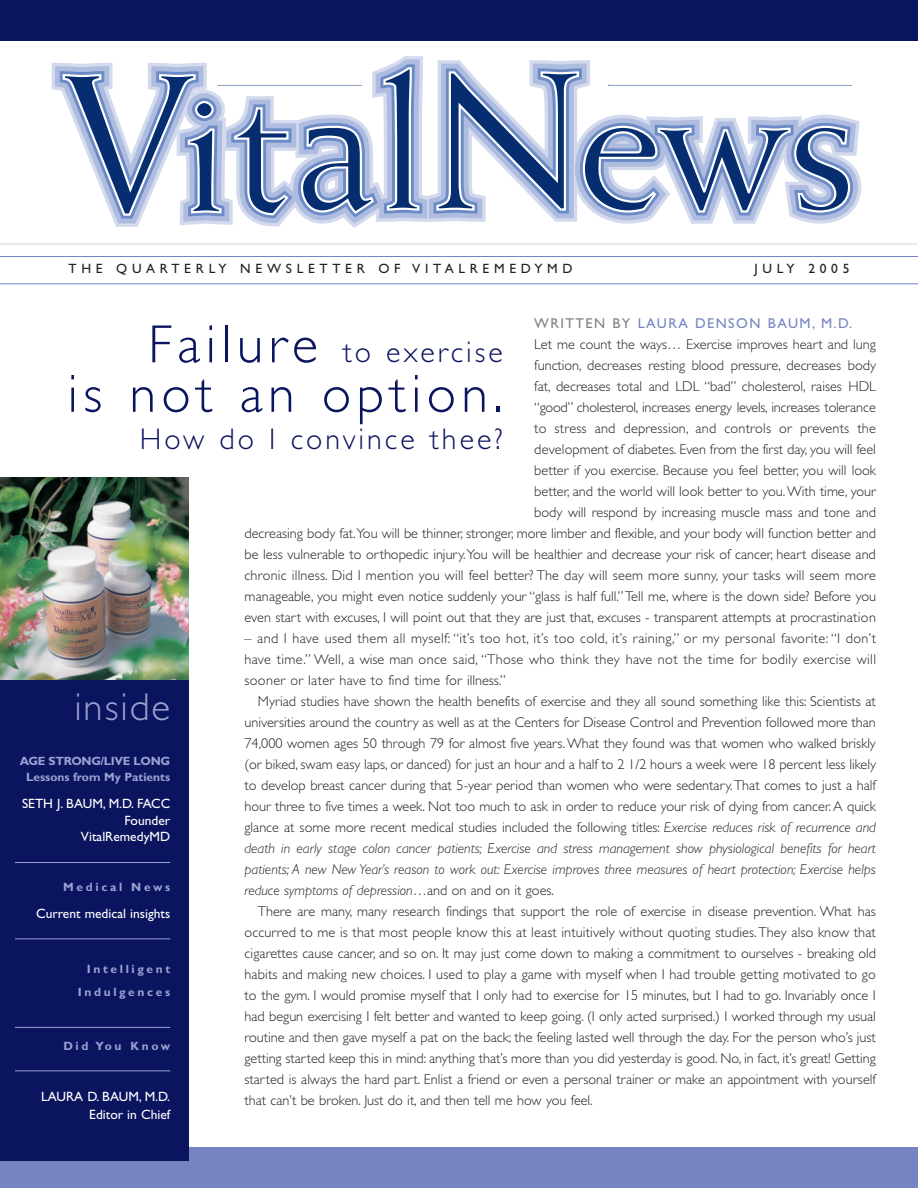
<style>
.page{position:relative;width:918px;height:1188px;background:#fff}
.page>*{position:absolute;margin:0;border:0;box-sizing:border-box;transform-origin:0 0}
.t1{font:300 54px "Gill Sans";letter-spacing:.1em;color:#0b145e}
.t2{font:300 39px "Gill Sans";letter-spacing:.05em;color:#99a3d1}
.t3{font:300 30px "Gill Sans";letter-spacing:.1em;color:#0b145e}
.t4{font:300 14.25px/21px "Gill Sans";color:#231f20;text-align:justify}
.t5{font:14.25px "Gill Sans";letter-spacing:.1em;color:#7585c1}
.t6{font:13.5px/16.5px "Gill Sans";color:#fff;text-align:right}
.t7{font:13.5px "Gill Sans";letter-spacing:.35em;color:#231f20}
.t8{font:700 12px/22.5px "Gill Sans";letter-spacing:.205em;color:#99a3d1;text-align:right}
.t9{font:700 12px/16.5px "Gill Sans";letter-spacing:-.015em;color:#99a3d1;text-align:center}
.s1{color:#808285}
.s2{font-style:italic}
.s3{font-size:54px}
</style>
<div class="page">
<div style="left:0;top:1148px;width:918px;height:40px;background:#7585c1"></div>
<svg style="left:0;top:56px;width:918px;height:189px"></svg>
<div style="left:219px;top:84px;width:143px;height:1px;border:1px solid #fff"></div>
<div style="left:609px;top:84px;width:243px;height:1px;border:1px solid #fff"></div>
<div style="left:0;top:675px;width:189px;height:486px;background:#0b145e"></div>
<hr style="left:15px;top:862px;width:155px;height:1px;background:#99a3d1">
<hr style="left:15px;top:939px;width:155px;height:1px;background:#99a3d1">
<hr style="left:15px;top:1027px;width:155px;height:1px;background:#99a3d1">
<hr style="left:15px;top:1071px;width:155px;height:1px;background:#99a3d1">
<img style="left:0;top:477px;width:189px;height:203px">
<hr style="left:0;top:284px;width:918px;height:1px;background:#7585c1">
<hr style="left:0;top:256px;width:918px;height:1px;background:#7585c1">
<div style="left:0;top:0;width:918px;height:40px;background:#0b145e"></div>
<p class="t7" style="left:69px;top:264px;width:506px">THE QUARTERLY NEWSLETTER OF VITALREMEDYMD</p>
<p class="t7" style="left:754px;top:264px;width:97px">JULY 2005</p>
<p class="t5" style="left:534px;top:319px;width:320px"><span class="s1">WRITTEN BY</span> LAURA DENSON BAUM, M.D.</p>
<p class="t4" style="left:534px;top:336px;width:343px">Let me count the ways… Exercise improves heart and lung</p>
<p class="t4" style="left:534px;top:357px;width:343px">function, decreases resting blood pressure, decreases body</p>
<p class="t4" style="left:534px;top:378px;width:343px">fat, decreases total and LDL “bad” cholesterol, raises HDL</p>
<p class="t4" style="left:534px;top:399px;width:343px">“good” cholesterol, increases energy levels, increases tolerance</p>
<p class="t4" style="left:534px;top:420px;width:343px">to stress and depression, and controls or prevents the</p>
<p class="t4" style="left:534px;top:441px;width:343px">development of diabetes. Even from the first day, you will feel</p>
<p class="t4" style="left:534px;top:462px;width:343px">better if you exercise. Because you feel better, you will look</p>
<p class="t4" style="left:534px;top:483px;width:343px">better, and the world will look better to you.With time, your</p>
<p class="t4" style="left:534px;top:504px;width:343px">body will respond by increasing muscle mass and tone and</p>
<p class="t4" style="left:244px;top:525px;width:633px">decreasing body fat.You will be thinner, stronger, more limber and flexible, and your body will function better and</p>
<p class="t4" style="left:244px;top:546px;width:633px">be less vulnerable to orthopedic injury.You will be healthier and decrease your risk of cancer, heart disease and</p>
<p class="t4" style="left:244px;top:567px;width:633px">chronic illness. Did I mention you will feel better? The day will seem more sunny, your tasks will seem more</p>
<p class="t4" style="left:244px;top:588px;width:633px">manageable, you might even notice suddenly your “glass is half full.”Tell me, where is the down side? Before you</p>
<p class="t4" style="left:244px;top:609px;width:633px">even start with excuses, I will point out that they are just that, excuses - transparent attempts at procrastination</p>
<p class="t4" style="left:244px;top:630px;width:633px">– and I have used them all myself: “it’s too hot, it’s too cold, it’s raining,” or my personal favorite: “I don’t have time.” Well, a wise man once said, “Those who think they have not the time for bodily exercise will sooner or later have to find time for illness.”</p>
<p class="t4" style="left:244px;top:693px;width:633px;text-indent:14px">Myriad studies have shown the health benefits of exercise and they all sound something like this: Scientists at universities around the country as well as at the Centers for Disease Control and Prevention followed more than 74,000 women ages 50 through 79 for almost five years. What they found was that women who walked briskly (or biked, swam easy laps, or danced) for just an hour and a half to 2 1/2 hours a week were 18 percent less likely to develop breast cancer during that 5-year period than women who were sedentary.That comes to just a half hour three to five times a week. Not too much to ask in order to reduce your risk of dying from cancer. A quick glance at some more recent medical studies included the following titles: <span class="s2">Exercise reduces risk of recurrence and death in early stage colon cancer patients; Exercise and stress management show physiological benefits for heart patients; A new New Year’s reason to work out: Exercise improves three measures of heart protection; Exercise helps reduce symptoms of depression</span>…and on and on it goes.</p>
<p class="t4" style="left:244px;top:903px;width:633px;text-indent:14px">There are many, many research findings that support the role of exercise in disease prevention. What has occurred to me is that most people know this at least intuitively without quoting studies.They also know that cigarettes cause cancer, and so on. It may just come down to making a commitment to ourselves - breaking old habits and making new choices. I used to play a game with myself when I had trouble getting motivated to go to the gym. I would promise myself that I only had to exercise for 15 minutes, but I had to go. Invariably once I had begun exercising I felt better and wanted to keep going. (I only acted surprised.) I worked through my usual routine and then gave myself a pat on the back; the feeling lasted well through the day. For the person who’s just getting started keep this in mind: anything that’s more than you did yesterday is good. No, in fact, it’s great! Getting started is always the hard part. Enlist a friend or even a personal trainer or make an appointment with yourself that can’t be broken. Just do it, and then tell me how you feel.</p>
<h3 class="t3" style="left:148px;top:342px;width:356px"><span class="s3">Failure</span> to exercise</h3>
<h1 class="t1" style="left:68px;top:375px;width:437px">is not an option.</h1>
<h3 class="t3" style="left:140px;top:429px;width:365px">How do I convince thee?</h3>
<h2 class="t2" style="left:74px;top:693px;width:97px">inside</h2>
<p class="t9" style="left:20px;top:754px;width:152px">AGE STRONG/LIVE LONG<br>Lessons from My Patients</p>
<p class="t6" style="left:22px;top:797px;width:150px">SETH J. BAUM, M.D. FACC<br>Founder<br>VitalRemedyMD</p>
<p class="t8" style="left:63px;top:877px;width:108px">Medical News</p>
<p class="t6" style="left:36px;top:907px;width:135px">Current medical insights</p>
<p class="t8" style="left:78px;top:959px;width:94px">Intelligent<br>Indulgences</p>
<p class="t8" style="left:63px;top:1036px;width:108px">Did You Know</p>
<p class="t6" style="left:41px;top:1089px;width:131px;line-height:18px">LAURA D. BAUM, M.D.<br>Editor in Chief</p>
</div>
